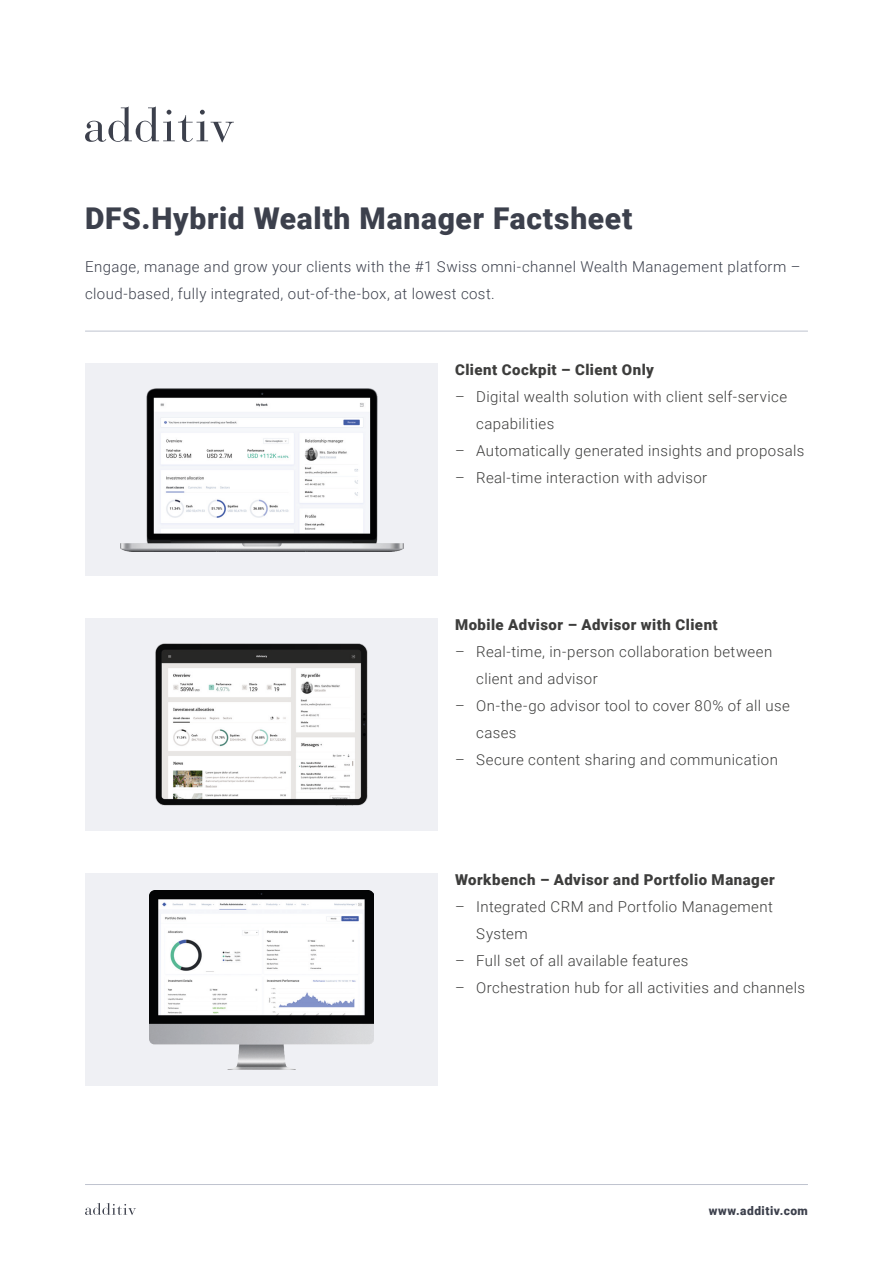
<style>
.page{position:relative;width:893px;height:1263px;background:#fff}
.page>*{position:absolute;margin:0;border:0;box-sizing:border-box;transform-origin:0 0}
.t1{font:900 30px "Roboto";letter-spacing:.025em;color:#3c404c}
.t2{font:300 15px/27px "Roboto";letter-spacing:.025em;color:#3d3d3c}
.t3{font:300 15px/27px "Roboto";letter-spacing:.025em;color:#3c404c}
.t4{font:900 15px "Roboto";letter-spacing:.03em;color:#3d3d3c}
.t5{font:900 12px "Roboto";letter-spacing:.04em;color:#3c404c}
</style>
<div class="page">
<hr style="left:85px;top:1184px;width:723px;height:1px;background:#bfc4cf">
<svg style="left:85px;top:1203px;width:51px;height:12px"></svg>
<svg style="left:85px;top:106px;width:149px;height:36px"></svg>
<hr style="left:85px;top:331px;width:723px;height:1px;background:#bfc4cf">
<div style="left:85px;top:363px;width:353px;height:213px;background:#eff0f4"></div>
<img style="left:120px;top:388px;width:283px;height:163px">
<div style="left:85px;top:874px;width:353px;height:212px;background:#eff0f4"></div>
<img style="left:150px;top:890px;width:223px;height:180px">
<div style="left:85px;top:618px;width:353px;height:213px;background:#eff0f4"></div>
<img style="left:156px;top:644px;width:211px;height:162px">
<p class="t1" style="left:85px;top:197px;width:549px">DFS.Hybrid Wealth Manager Factsheet</p>
<p class="t3" style="left:85px;top:252px;width:717px">Engage, manage and grow your clients with the #1 Swiss omni-channel Wealth Management platform – cloud-based, fully integrated, out-of-the-box, at lowest cost.</p>
<p class="t4" style="left:455px;top:359px;width:201px">Client Cockpit – Client Only</p>
<p class="t2" style="left:476px;top:382px;width:312px;text-indent:-21px">– Digital wealth solution with client self-service capabilities</p>
<p class="t2" style="left:455px;top:436px;width:351px">– Automatically generated insights and proposals</p>
<p class="t2" style="left:455px;top:463px;width:254px">– Real-time interaction with advisor</p>
<p class="t4" style="left:455px;top:614px;width:264px">Mobile Advisor – Advisor with Client</p>
<p class="t2" style="left:476px;top:637px;width:298px;text-indent:-21px">– Real-time, in-person collaboration between client and advisor</p>
<p class="t2" style="left:476px;top:691px;width:315px;text-indent:-21px">– On-the-go advisor tool to cover 80% of all use cases</p>
<p class="t2" style="left:455px;top:745px;width:324px">– Secure content sharing and communication</p>
<p class="t4" style="left:455px;top:869px;width:321px">Workbench – Advisor and Portfolio Manager</p>
<p class="t2" style="left:476px;top:892px;width:298px;text-indent:-21px">– Integrated CRM and Portfolio Management<br>System</p>
<p class="t2" style="left:455px;top:946px;width:235px">– Full set of all available features</p>
<p class="t2" style="left:455px;top:973px;width:351px">– Orchestration hub for all activities and channels</p>
<p class="t5" style="left:709px;top:1202px;width:101px">www.additiv.com</p>
</div>
